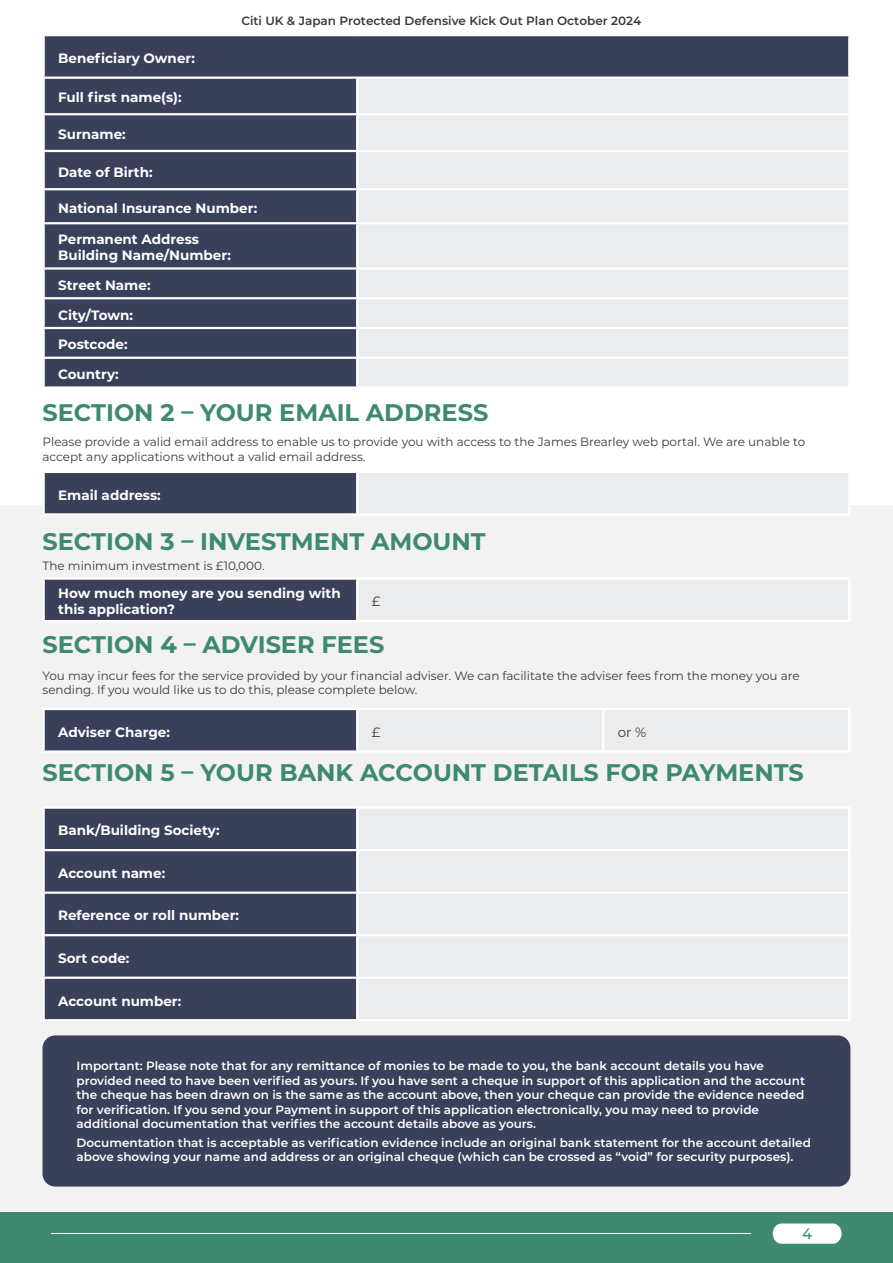
<style>
.page{position:relative;width:893px;height:1263px;background:#fff}
.page>*{position:absolute;margin:0;border:0;box-sizing:border-box;transform-origin:0 0}
.t1{font:700 24px "Montserrat";color:#3d8a70}
.t2{font:500 15px "Montserrat";color:#3d8a70}
.t3{font:700 13.5px/16.2px "Montserrat";color:#fff}
.t4{font:13.5px "Montserrat";color:#3a3a3a}
.t5{font:600 12px/14.4px "Montserrat";color:#fff}
.t6{font:12px/14.4px "Montserrat";color:#3a3a3a}
.t7{font:600 12px "Montserrat";color:#3a3a39}
</style>
<div class="page">
<div style="left:0;top:1212px;width:893px;height:51px;background:#3d8a70"></div>
<hr style="left:51px;top:1233px;width:700px;height:1px;background:#fff">
<svg style="left:773px;top:1223px;width:69px;height:21px"></svg>
<div style="left:0;top:505px;width:893px;height:706px;background:#f3f2f3"></div>
<div style="left:43px;top:1035px;width:807px;height:151px;background:#3a405a;border-radius:13px"></div>
<div style="left:44px;top:578px;width:313px;height:43px;background:#3a405a"></div>
<div style="left:357px;top:578px;width:492px;height:43px;background:#ebecee"></div>
<hr style="left:43px;top:577px;width:314px;height:3px;background:#fff">
<hr style="left:43px;top:580px;width:2px;height:40px;background:#fff">
<hr style="left:357px;top:577px;width:493px;height:3px;background:#fff">
<hr style="left:356px;top:580px;width:2px;height:40px;background:#fff">
<hr style="left:848px;top:580px;width:2px;height:40px;background:#fff">
<hr style="left:43px;top:620px;width:314px;height:2px;background:#fff">
<hr style="left:357px;top:620px;width:493px;height:2px;background:#fff">
<div style="left:44px;top:709px;width:313px;height:42px;background:#3a405a"></div>
<hr style="left:43px;top:708px;width:314px;height:2px;background:#fff">
<hr style="left:43px;top:710px;width:2px;height:40px;background:#fff">
<hr style="left:357px;top:708px;width:246px;height:2px;background:#fff">
<hr style="left:356px;top:710px;width:2px;height:40px;background:#fff">
<hr style="left:603px;top:708px;width:247px;height:2px;background:#fff">
<hr style="left:602px;top:710px;width:2px;height:40px;background:#fff">
<hr style="left:848px;top:710px;width:2px;height:40px;background:#fff">
<hr style="left:43px;top:750px;width:314px;height:3px;background:#fff">
<hr style="left:357px;top:750px;width:246px;height:3px;background:#fff">
<hr style="left:603px;top:750px;width:247px;height:3px;background:#fff">
<div style="left:45px;top:809px;width:311px;height:210px;background:#3a405a"></div>
<hr style="left:43px;top:806px;width:314px;height:3px;background:#fff">
<hr style="left:43px;top:809px;width:2px;height:40px;background:#fff">
<hr style="left:357px;top:806px;width:493px;height:3px;background:#fff">
<hr style="left:356px;top:809px;width:2px;height:40px;background:#fff">
<hr style="left:848px;top:809px;width:2px;height:40px;background:#fff">
<hr style="left:43px;top:849px;width:314px;height:2px;background:#fff">
<hr style="left:43px;top:851px;width:2px;height:40px;background:#fff">
<hr style="left:357px;top:849px;width:493px;height:2px;background:#fff">
<hr style="left:356px;top:851px;width:2px;height:40px;background:#fff">
<hr style="left:848px;top:851px;width:2px;height:40px;background:#fff">
<hr style="left:43px;top:891px;width:314px;height:3px;background:#fff">
<hr style="left:43px;top:894px;width:2px;height:40px;background:#fff">
<hr style="left:357px;top:891px;width:493px;height:3px;background:#fff">
<hr style="left:356px;top:894px;width:2px;height:40px;background:#fff">
<hr style="left:848px;top:894px;width:2px;height:40px;background:#fff">
<hr style="left:43px;top:934px;width:314px;height:2px;background:#fff">
<hr style="left:43px;top:936px;width:2px;height:40px;background:#fff">
<hr style="left:357px;top:934px;width:493px;height:2px;background:#fff">
<hr style="left:356px;top:936px;width:2px;height:40px;background:#fff">
<hr style="left:848px;top:936px;width:2px;height:40px;background:#fff">
<hr style="left:43px;top:976px;width:314px;height:3px;background:#fff">
<hr style="left:43px;top:979px;width:2px;height:40px;background:#fff">
<hr style="left:357px;top:976px;width:493px;height:3px;background:#fff">
<hr style="left:356px;top:979px;width:2px;height:40px;background:#fff">
<hr style="left:848px;top:979px;width:2px;height:40px;background:#fff">
<hr style="left:43px;top:1019px;width:314px;height:2px;background:#fff">
<hr style="left:357px;top:1019px;width:493px;height:2px;background:#fff">
<div style="left:44px;top:472px;width:313px;height:42px;background:#3a405a"></div>
<div style="left:357px;top:472px;width:492px;height:42px;background:#ebecee"></div>
<hr style="left:43px;top:471px;width:314px;height:2px;background:#fff">
<hr style="left:43px;top:473px;width:2px;height:40px;background:#fff">
<hr style="left:357px;top:471px;width:493px;height:2px;background:#fff">
<hr style="left:356px;top:473px;width:2px;height:40px;background:#fff">
<hr style="left:848px;top:473px;width:2px;height:40px;background:#fff">
<hr style="left:43px;top:513px;width:314px;height:2px;background:#fff">
<hr style="left:357px;top:513px;width:493px;height:2px;background:#fff">
<div style="left:45px;top:36px;width:803px;height:350px;background:#3a405a"></div>
<div style="left:358px;top:79px;width:490px;height:307px;background:#ebecee"></div>
<hr style="left:43px;top:77px;width:314px;height:2px;background:#fff">
<hr style="left:357px;top:77px;width:493px;height:2px;background:#fff">
<hr style="left:356px;top:79px;width:2px;height:34px;background:#fff">
<hr style="left:43px;top:113px;width:314px;height:2px;background:#fff">
<hr style="left:357px;top:113px;width:493px;height:2px;background:#fff">
<hr style="left:356px;top:115px;width:2px;height:35px;background:#fff">
<hr style="left:43px;top:150px;width:314px;height:2px;background:#fff">
<hr style="left:357px;top:150px;width:493px;height:2px;background:#fff">
<hr style="left:356px;top:152px;width:2px;height:36px;background:#fff">
<hr style="left:43px;top:188px;width:314px;height:2px;background:#fff">
<hr style="left:357px;top:188px;width:493px;height:2px;background:#fff">
<hr style="left:356px;top:190px;width:2px;height:32px;background:#fff">
<hr style="left:43px;top:222px;width:314px;height:2px;background:#fff">
<hr style="left:357px;top:222px;width:493px;height:2px;background:#fff">
<hr style="left:356px;top:224px;width:2px;height:43px;background:#fff">
<hr style="left:43px;top:267px;width:314px;height:3px;background:#fff">
<hr style="left:357px;top:267px;width:493px;height:3px;background:#fff">
<hr style="left:356px;top:270px;width:2px;height:27px;background:#fff">
<hr style="left:43px;top:297px;width:314px;height:2px;background:#fff">
<hr style="left:357px;top:297px;width:493px;height:2px;background:#fff">
<hr style="left:356px;top:299px;width:2px;height:28px;background:#fff">
<hr style="left:43px;top:327px;width:314px;height:2px;background:#fff">
<hr style="left:357px;top:327px;width:493px;height:2px;background:#fff">
<hr style="left:356px;top:329px;width:2px;height:28px;background:#fff">
<hr style="left:43px;top:357px;width:314px;height:2px;background:#fff">
<hr style="left:357px;top:357px;width:493px;height:2px;background:#fff">
<hr style="left:356px;top:359px;width:2px;height:27px;background:#fff">
<p class="t7" style="left:241px;top:12px;width:401px">Citi UK &amp; Japan Protected Defensive Kick Out Plan October 2024</p>
<p class="t3" style="left:58px;top:49px;width:138px">Beneficiary Owner:</p>
<p class="t3" style="left:58px;top:89px;width:125px">Full first name(s):</p>
<p class="t3" style="left:58px;top:126px;width:69px">Surname:</p>
<p class="t3" style="left:58px;top:163px;width:96px">Date of Birth:</p>
<p class="t3" style="left:58px;top:199px;width:201px">National Insurance Number:</p>
<p class="t3" style="left:58px;top:231px;width:174px">Permanent Address<br>Building Name/Number:</p>
<p class="t3" style="left:58px;top:276px;width:94px">Street Name:</p>
<p class="t3" style="left:58px;top:306px;width:76px">City/Town:</p>
<p class="t3" style="left:58px;top:336px;width:71px">Postcode:</p>
<p class="t3" style="left:58px;top:366px;width:62px">Country:</p>
<h1 class="t1" style="left:43px;top:395px;width:447px">SECTION 2 – YOUR EMAIL ADDRESS</h1>
<p class="t6" style="left:43px;top:434px;width:764px">Please provide a valid email address to enable us to provide you with access to the James Brearley web portal. We are unable to accept any applications without a valid email address.</p>
<p class="t3" style="left:58px;top:486px;width:104px">Email address:</p>
<h1 class="t1" style="left:43px;top:524px;width:445px">SECTION 3 – INVESTMENT AMOUNT</h1>
<p class="t6" style="left:43px;top:558px;width:224px">The minimum investment is £10,000.</p>
<p class="t3" style="left:58px;top:585px;width:284px">How much money are you sending with this application?</p>
<p class="t4" style="left:372px;top:592px;width:10px">£</p>
<h1 class="t1" style="left:43px;top:627px;width:343px">SECTION 4 – ADVISER FEES</h1>
<p class="t6" style="left:43px;top:668px;width:759px">You may incur fees for the service provided by your financial adviser. We can facilitate the adviser fees from the money you are sending. If you would like us to do this, please complete below.</p>
<p class="t3" style="left:58px;top:723px;width:113px">Adviser Charge:</p>
<p class="t4" style="left:372px;top:723px;width:10px">£</p>
<p class="t4" style="left:618px;top:723px;width:30px">or %</p>
<h1 class="t1" style="left:43px;top:755px;width:763px">SECTION 5 – YOUR BANK ACCOUNT DETAILS FOR PAYMENTS</h1>
<p class="t3" style="left:58px;top:822px;width:163px">Bank/Building Society:</p>
<p class="t3" style="left:58px;top:864px;width:109px">Account name:</p>
<p class="t3" style="left:58px;top:907px;width:182px">Reference or roll number:</p>
<p class="t3" style="left:58px;top:949px;width:73px">Sort code:</p>
<p class="t3" style="left:58px;top:992px;width:125px">Account number:</p>
<p class="t5" style="left:77px;top:1058px;width:730px">Important: Please note that for any remittance of monies to be made to you, the bank account details you have provided need to have been verified as yours. If you have sent a cheque in support of this application and the account the cheque has been drawn on is the same as the account above, then your cheque can provide the evidence needed for verification. If you send your Payment in support of this application electronically, you may need to provide additional documentation that verifies the account details above as yours.</p>
<p class="t5" style="left:77px;top:1135px;width:736px">Documentation that is acceptable as verification evidence include an original bank statement for the account detailed above showing your name and address or an original cheque (which can be crossed as “void” for security purposes).</p>
<p class="t2" style="left:802px;top:1223px;width:12px">4</p>
</div>
